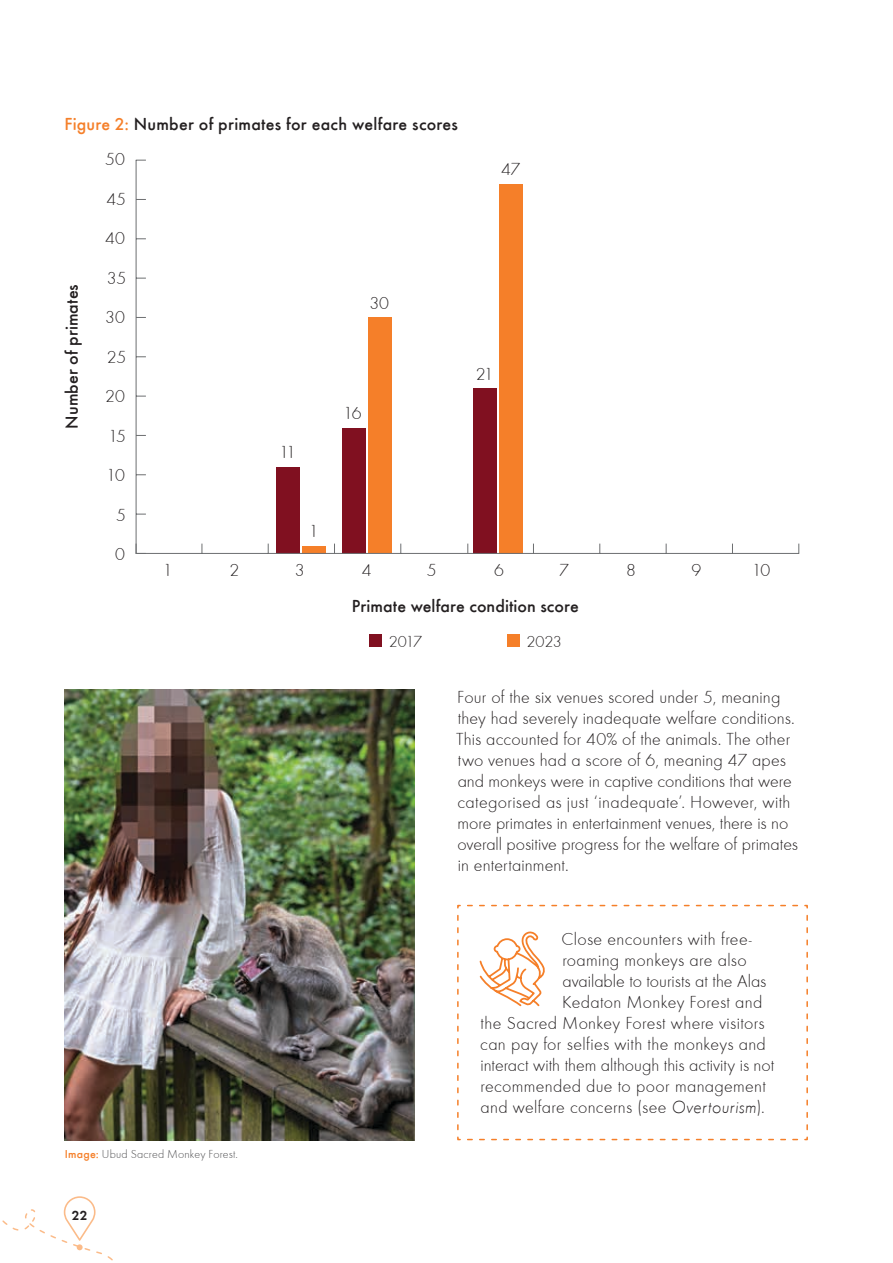
<style>
.page{position:relative;width:893px;height:1263px;background:#fff}
.page>*{position:absolute;margin:0;border:0;box-sizing:border-box;transform-origin:0 0}
.t1{font:300 18px/39.5px "Futura Round";letter-spacing:.005em;color:#231f20;text-align:right}
.t2{font:500 18px/35.5px "Futura Round";letter-spacing:.005em;color:#231f20}
.t3{font:300 16.5px "Futura Round";letter-spacing:-.02em;color:#231f20}
.t4{font:600 13.5px "Futura Round";color:#231f20}
.t5{font:300 12px "Futura Round";letter-spacing:.015em;color:#4d4d4f}
.s1{color:#f57f29}
.s2{font-weight:300}
.s3{font-weight:500;color:#f57f29}
.s4{font-style:italic}
</style>
<div class="page">
<div style="left:369px;top:634px;width:13px;height:13px;background:#801020"></div>
<div style="left:507px;top:634px;width:13px;height:13px;background:#f57f29"></div>
<div style="left:302px;top:546px;width:24px;height:7px;background:#f57f29"></div>
<div style="left:368px;top:317px;width:24px;height:236px;background:#f57f29"></div>
<div style="left:500px;top:184px;width:23px;height:369px;background:#f57f29"></div>
<div style="left:276px;top:467px;width:24px;height:86px;background:#801020"></div>
<div style="left:342px;top:428px;width:23px;height:125px;background:#801020"></div>
<div style="left:473px;top:388px;width:24px;height:165px;background:#801020"></div>
<hr style="left:136px;top:160px;width:1px;height:393px;background:#6d6f71">
<img style="left:64px;top:689px;width:351px;height:451px">
<hr style="left:136px;top:553px;width:663px;height:1px;background:#6d6f71">
<svg style="left:136px;top:544px;width:10px;height:9px"></svg>
<svg style="left:457px;top:904px;width:351px;height:237px"></svg>
<svg style="left:2px;top:1196px;width:111px;height:65px"></svg>
<p class="t2" style="left:105px;top:104px;width:354px;text-indent:-41px"><span class="s1">Figure 2:</span> Number of primates for each welfare scores<br><span class="s2">50</span></p>
<p class="t1" style="left:105px;top:178px;width:23px">45<br>40<br>35<br>30<br>25<br>20<br>15<br>10<br>5<br>0</p>
<p class="t2" style="left:53px;top:428px;width:146px;rotate:-90deg">Number of primates</p>
<p class="t1" style="left:369px;top:283px;width:21px">30</p>
<p class="t1" style="left:343px;top:393px;width:20px">16</p>
<p class="t1" style="left:279px;top:432px;width:18px">11</p>
<p class="t1" style="left:309px;top:511px;width:11px">1</p>
<p class="t1" style="left:501px;top:149px;width:21px">47</p>
<p class="t1" style="left:476px;top:353px;width:19px">21</p>
<p class="t1" style="left:163px;top:550px;width:11px">1</p>
<p class="t1" style="left:230px;top:550px;width:11px">2</p>
<p class="t1" style="left:295px;top:550px;width:11px">3</p>
<p class="t1" style="left:362px;top:550px;width:11px">4</p>
<p class="t1" style="left:427px;top:550px;width:11px">5</p>
<p class="t1" style="left:494px;top:550px;width:11px">6</p>
<p class="t1" style="left:559px;top:550px;width:11px">7</p>
<p class="t1" style="left:626px;top:550px;width:11px">8</p>
<p class="t1" style="left:691px;top:550px;width:11px">9</p>
<p class="t1" style="left:752px;top:550px;width:20px">10</p>
<p class="t2" style="left:352px;top:587px;width:228px">Primate welfare condition score</p>
<p class="t3" style="left:389px;top:630px;width:35px">2017</p>
<p class="t3" style="left:526px;top:630px;width:37px">2023</p>
<p class="t1" style="left:456px;top:686px;width:343px;line-height:21px;text-align:left">Four of the six venues scored under 5, meaning they had severely inadequate welfare conditions.<br>This accounted for 40% of the animals. The other two venues had a score of 6, meaning 47 apes and monkeys were in captive conditions that were categorised as just ‘inadequate’. However, with more primates in entertainment venues, there is no overall positive progress for the welfare of primates in entertainment.</p>
<p class="t5" style="left:65px;top:1146px;width:175px"><span class="s3">Image:</span> Ubud Sacred Monkey Forest.</p>
<p class="t4" style="left:72px;top:1205px;width:17px">22</p>
<p class="t1" style="left:562px;top:919px;width:192px">Close encounters with free-</p>
<p class="t1" style="left:562px;top:940px;width:186px">roaming monkeys are also</p>
<p class="t1" style="left:562px;top:961px;width:205px">available to tourists at the Alas</p>
<p class="t1" style="left:562px;top:982px;width:202px">Kedaton Monkey Forest and</p>
<p class="t1" style="left:481px;top:1003px;width:286px">the Sacred Monkey Forest where visitors</p>
<p class="t1" style="left:480px;top:1024px;width:287px">can pay for selfies with the monkeys and</p>
<p class="t1" style="left:480px;top:1045px;width:295px">interact with them although this activity is not</p>
<p class="t1" style="left:480px;top:1066px;width:287px">recommended due to poor management</p>
<p class="t1" style="left:480px;top:1087px;width:286px">and welfare concerns (see <span class="s4">Overtourism</span>).</p>
</div>
